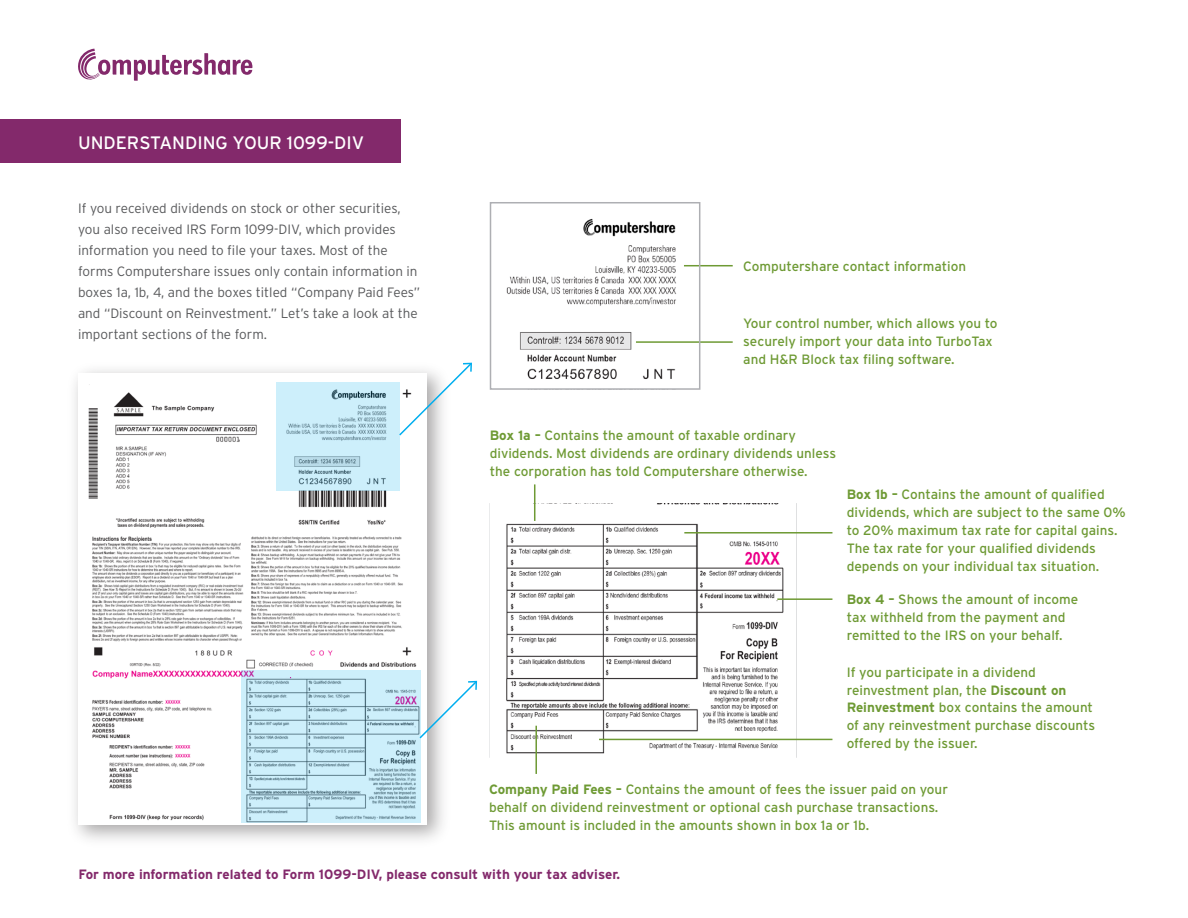
<style>
.page{position:relative;width:1188px;height:918px;background:#fff}
.page>*{position:absolute;margin:0;border:0;box-sizing:border-box;transform-origin:0 0}
.t1{font:18px "Interstate";color:#fff}
.t2{font:13.5px/18px "Interstate";color:#6e9a34}
.t3{font:300 13.5px/21px "Interstate";color:#57585a}
.t4{font:700 13.5px "Interstate";color:#83296b}
.s1{font-weight:700}
</style>
<div class="page">
<div style="left:0;top:119px;width:400px;height:44px;background:#83296b"></div>
<img style="left:88px;top:384px;width:333px;height:439px">
<div style="left:275px;top:667px;width:49px;height:9px;background:#fff"></div>
<svg style="left:78px;top:49px;width:174px;height:32px"></svg>
<img style="left:506px;top:218px;width:191px;height:161px">
<hr style="left:684px;top:265px;width:49px;height:1px;background:#6e9a34">
<hr style="left:636px;top:341px;width:97px;height:2px;background:#6e9a34">
<svg style="left:241px;top:670px;width:179px;height:153px;background:#bbdce8"></svg>
<svg style="left:276px;top:382px;width:124px;height:108px;background:#c0e2ee"></svg>
<svg style="left:398px;top:362px;width:74px;height:75px"></svg>
<svg style="left:418px;top:680px;width:60px;height:60px"></svg>
<div style="left:490px;top:202px;width:210px;height:188px;border:2px solid #aeafb3"></div>
<img style="left:506px;top:504px;width:290px;height:250px">
<div style="left:491px;top:504px;width:131px;height:18px;background:#fff"></div>
<hr style="left:534px;top:484px;width:1px;height:37px;background:#6e9a34">
<hr style="left:535px;top:726px;width:2px;height:48px;background:#6e9a34">
<hr style="left:777px;top:598px;width:55px;height:2px;background:#6e9a34">
<hr style="left:684px;top:532px;width:148px;height:2px;background:#6e9a34">
<hr style="left:599px;top:739px;width:233px;height:1px;background:#6e9a34">
<h1 class="t1" style="left:78px;top:132px;width:288px">UNDERSTANDING YOUR 1099-DIV</h1>
<p class="t3" style="left:78px;top:198px;width:344px">If you received dividends on stock or other securities, you also received IRS Form 1099-DIV, which provides information you need to file your taxes. Most of the forms Computershare issues only contain information in boxes 1a, 1b, 4, and the boxes titled “Company Paid Fees” and “Discount on Reinvestment.” Let’s take a look at the important sections of the form.</p>
<p class="t2" style="left:743px;top:257px;width:224px">Computershare contact information</p>
<p class="t2" style="left:743px;top:314px;width:256px">Your control number, which allows you to securely import your data into TurboTax and H&amp;R Block tax filing software.</p>
<p class="t2" style="left:490px;top:426px;width:348px"><span class="s1">Box 1a –</span> Contains the amount of taxable ordinary dividends. Most dividends are ordinary dividends unless the corporation has told Computershare otherwise.</p>
<p class="t2" style="left:847px;top:485px;width:280px"><span class="s1">Box 1b –</span> Contains the amount of qualified dividends, which are subject to the same 0% to 20% maximum tax rate for capital gains.<br>The tax rate for your qualified dividends depends on your individual tax situation.</p>
<p class="t2" style="left:847px;top:590px;width:233px"><span class="s1">Box 4 –</span> Shows the amount of income tax withheld from the payment and remitted to the IRS on your behalf.</p>
<p class="t2" style="left:847px;top:663px;width:250px">If you participate in a dividend reinvestment plan, the <span class="s1">Discount on Reinvestment</span> box contains the amount of any reinvestment purchase discounts offered by the issuer.</p>
<p class="t2" style="left:489px;top:780px;width:460px"><span class="s1">Company Paid Fees –</span> Contains the amount of fees the issuer paid on your behalf on dividend reinvestment or optional cash purchase transactions.<br>This amount is included in the amounts shown in box 1a or 1b.</p>
<p class="t4" style="left:79px;top:866px;width:543px">For more information related to Form 1099-DIV, please consult with your tax adviser.</p>
</div>
